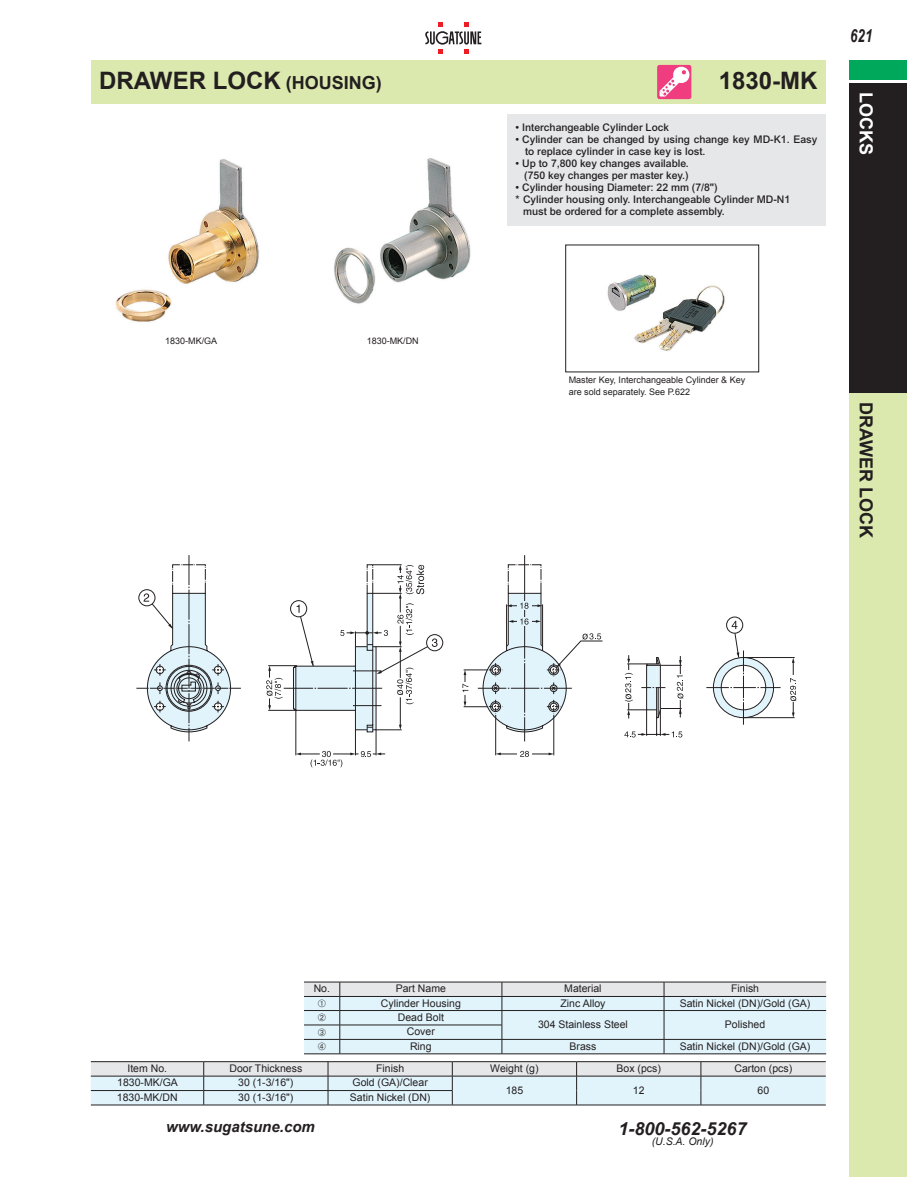
<style>
.page{position:relative;width:907px;height:1177px;background:#fff}
.page>*{position:absolute;margin:0;border:0;box-sizing:border-box;transform-origin:0 0}
.t1{font:700 24px "Arial";color:#231f20}
.t2{font:italic 700 18px "Arial";color:#231f20}
.t3{font:700 18px "Arial";color:#231f20}
.t4{font:700 18px "Arial";color:#fff}
.t5{font:italic 700 18px "Arial Narrow";color:#231f20;scale:.9 1}
.t6{font:italic 700 15px "Arial";color:#231f20}
.t7{font:500 10.5px/12px "Arial MT Std";color:#231f20}
.t8{font:10.5px "Arial";color:#231f20}
.t9{font:italic 10.5px "Arial";color:#231f20}
.t10{font:9px/12px "Arial";color:#231f20}
.s1{font-size:18px}
</style>
<div class="page">
<div style="left:91px;top:60px;width:734px;height:44px;background:#dce9ae"></div>
<div style="left:848px;top:60px;width:58px;height:20px;background:#00a85c"></div>
<div style="left:848px;top:83px;width:58px;height:311px;background:#231f20"></div>
<div style="left:848px;top:394px;width:58px;height:782px;background:#dce9ae"></div>
<svg style="left:425px;top:22px;width:56px;height:32px"></svg>
<img style="left:115px;top:158px;width:356px;height:164px">
<img style="left:634px;top:285px;width:91px;height:66px">
<img style="left:607px;top:274px;width:56px;height:44px">
<hr style="left:792px;top:661px;width:1px;height:52px;background:#231f20">
<hr style="left:743px;top:657px;width:51px;height:1px;background:#231f20">
<hr style="left:743px;top:717px;width:51px;height:1px;background:#231f20">
<div style="left:788px;top:675px;width:10px;height:27px;background:#fff"></div>
<svg style="left:706px;top:620px;width:74px;height:104px"></svg>
<svg style="left:624px;top:655px;width:59px;height:82px"></svg>
<svg style="left:790px;top:678px;width:6px;height:23px"></svg>
<svg style="left:136px;top:555px;width:467px;height:212px"></svg>
<hr style="left:304px;top:1053px;width:36px;height:1px;background:#231f20">
<hr style="left:340px;top:1053px;width:162px;height:1px;background:#231f20">
<hr style="left:502px;top:1053px;width:162px;height:1px;background:#231f20">
<hr style="left:664px;top:1053px;width:162px;height:1px;background:#231f20">
<hr style="left:91px;top:1104px;width:113px;height:1px;background:#231f20">
<hr style="left:204px;top:1104px;width:124px;height:1px;background:#231f20">
<hr style="left:328px;top:1104px;width:124px;height:1px;background:#231f20">
<hr style="left:452px;top:1104px;width:124px;height:1px;background:#231f20">
<hr style="left:576px;top:1104px;width:124px;height:1px;background:#231f20">
<hr style="left:700px;top:1104px;width:125px;height:1px;background:#231f20">
<svg style="left:91px;top:1061px;width:734px;height:43px;background:#d6e2e7"></svg>
<div style="left:507px;top:114px;width:318px;height:112px;background:#e6e7e9"></div>
<div style="left:657px;top:65px;width:34px;height:34px;background:#ef3d80;border-radius:2px"></div>
<svg style="left:659px;top:66px;width:31px;height:31px"></svg>
<svg style="left:304px;top:981px;width:522px;height:72px;background:#d2e0e6"></svg>
<h1 class="t1" style="left:99px;top:65px;width:284px">DRAWER LOCK <span class="s1">(HOUSING)</span></h1>
<h1 class="t1" style="left:718px;top:65px;width:100px">1830-MK</h1>
<p class="t7" style="left:515px;top:121px;width:155px">• Interchangeable Cylinder Lock</p>
<p class="t7" style="left:525px;top:133px;width:294px;text-indent:-10px">• Cylinder can be changed by using change key MD-K1. Easy to replace cylinder in case key is lost.</p>
<p class="t7" style="left:515px;top:157px;width:175px;text-align:right">• Up to 7,800 key changes available. (750 key changes per master key.)</p>
<p class="t7" style="left:515px;top:181px;width:203px">• Cylinder housing Diameter: 22 mm (7/8")</p>
<p class="t7" style="left:515px;top:193px;width:276px">* Cylinder housing only. Interchangeable Cylinder MD-N1</p>
<p class="t7" style="left:523px;top:205px;width:203px">must be ordered for a complete assembly.</p>
<h2 class="t5" style="left:850px;top:22px;width:26px">621</h2>
<h2 class="t4" style="left:877px;top:92px;width:64px;rotate:90deg">LOCKS</h2>
<p class="t10" style="left:165px;top:334px;width:54px">1830-MK/GA</p>
<p class="t10" style="left:366px;top:334px;width:54px">1830-MK/DN</p>
<p class="t10" style="left:568px;top:374px;width:178px">Master Key, Interchangeable Cylinder &amp; Key are sold separately. See P.622</p>
<h2 class="t3" style="left:877px;top:402px;width:137px;rotate:90deg">DRAWER LOCK</h2>
<p class="t8" style="left:314px;top:981px;width:18px">No.</p>
<p class="t8" style="left:395px;top:981px;width:52px">Part Name</p>
<p class="t8" style="left:564px;top:981px;width:39px">Material</p>
<p class="t8" style="left:731px;top:981px;width:30px">Finish</p>
<p class="t8" style="left:381px;top:995px;width:81px">Cylinder Housing</p>
<p class="t8" style="left:560px;top:995px;width:46px">Zinc Alloy</p>
<p class="t8" style="left:679px;top:995px;width:132px">Satin Nickel (DN)/Gold (GA)</p>
<p class="t8" style="left:397px;top:1010px;width:48px">Dead Bolt</p>
<p class="t8" style="left:538px;top:1017px;width:91px">304 Stainless Steel</p>
<p class="t8" style="left:724px;top:1017px;width:42px">Polished</p>
<p class="t8" style="left:407px;top:1024px;width:30px">Cover</p>
<p class="t8" style="left:410px;top:1039px;width:23px">Ring</p>
<p class="t8" style="left:569px;top:1039px;width:28px">Brass</p>
<p class="t8" style="left:679px;top:1039px;width:132px">Satin Nickel (DN)/Gold (GA)</p>
<p class="t8" style="left:127px;top:1061px;width:41px">Item No.</p>
<p class="t8" style="left:229px;top:1061px;width:74px">Door Thickness</p>
<p class="t8" style="left:376px;top:1061px;width:30px">Finish</p>
<p class="t8" style="left:490px;top:1061px;width:50px">Weight (g)</p>
<p class="t8" style="left:616px;top:1061px;width:46px">Box (pcs)</p>
<p class="t8" style="left:734px;top:1061px;width:59px">Carton (pcs)</p>
<p class="t8" style="left:117px;top:1075px;width:62px">1830-MK/GA</p>
<p class="t8" style="left:238px;top:1075px;width:57px">30 (1-3/16")</p>
<p class="t8" style="left:352px;top:1075px;width:77px">Gold (GA)/Clear</p>
<p class="t8" style="left:505px;top:1082px;width:19px">185</p>
<p class="t8" style="left:632px;top:1082px;width:13px">12</p>
<p class="t8" style="left:757px;top:1082px;width:13px">60</p>
<p class="t8" style="left:117px;top:1090px;width:62px">1830-MK/DN</p>
<p class="t8" style="left:238px;top:1090px;width:57px">30 (1-3/16")</p>
<p class="t8" style="left:350px;top:1090px;width:82px">Satin Nickel (DN)</p>
<h3 class="t6" style="left:166px;top:1116px;width:150px">www.sugatsune.com</h3>
<h2 class="t2" style="left:618px;top:1117px;width:130px">1-800-562-5267</h2>
<p class="t9" style="left:651px;top:1134px;width:63px">(U.S.A. Only)</p>
</div>
